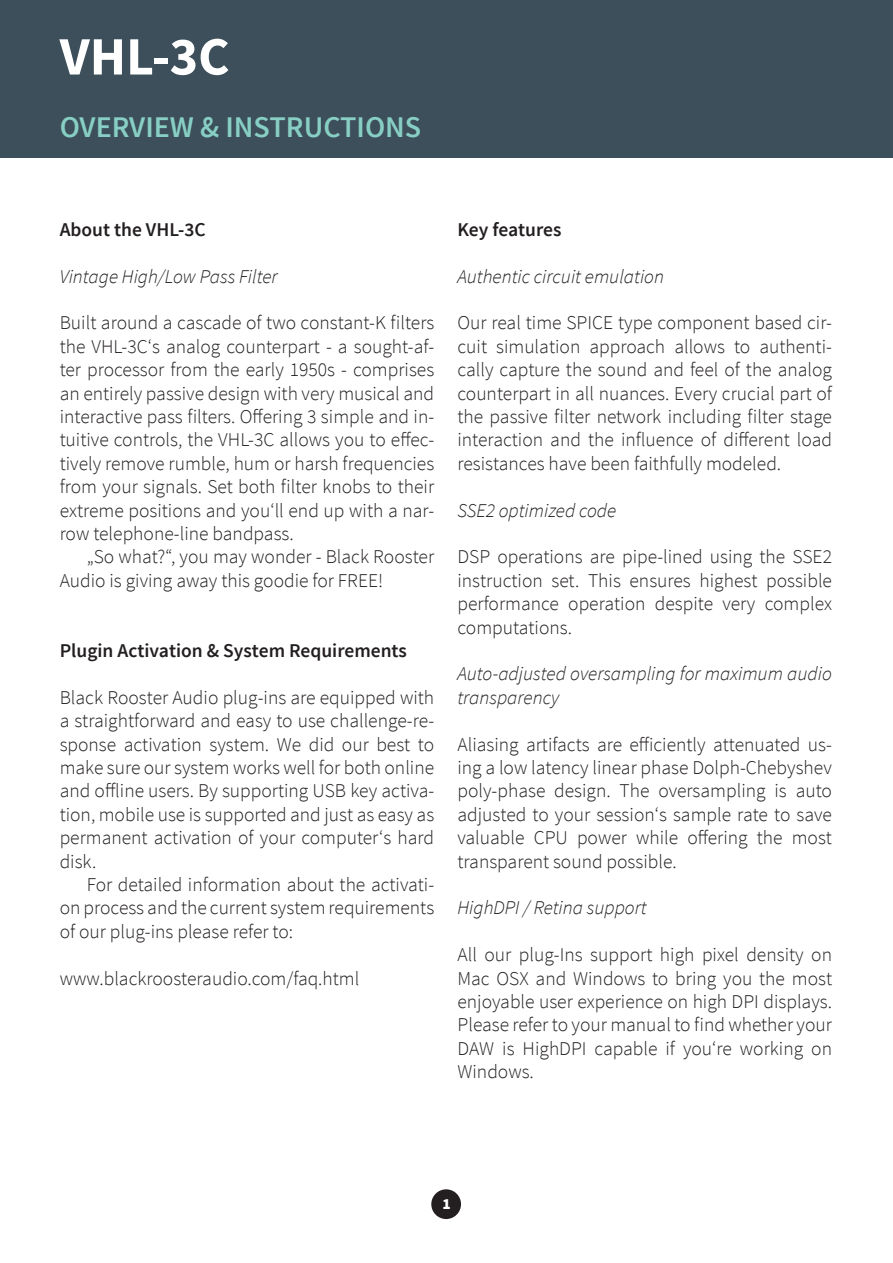
<style>
.page{position:relative;width:893px;height:1263px;background:#fff}
.page>*{position:absolute;margin:0;border:0;box-sizing:border-box;transform-origin:0 0}
.t1{font:700 54px "Source Sans Pro";color:#fff}
.t2{font:600 30px "Source Sans Pro";color:#87cfc4}
.t3{font:300 19.5px/23.4px "Source Sans Pro";color:#231f20;text-align:justify}
.t4{font:italic 300 19.5px/23.4px "Source Sans Pro";color:#231f20}
.t5{font:600 19.5px "Source Sans Pro";color:#231f20}
.t6{font:900 15.3px "Source Sans Pro";color:#fff}
</style>
<div class="page">
<div style="left:0;top:0;width:893px;height:158px;background:#3d4f5a"></div>
<div style="left:431px;top:1189px;width:30px;height:30px;background:#231f20;border-radius:50%"></div>
<h1 class="t1" style="left:60px;top:22px;width:171px">VHL-3C</h1>
<h2 class="t2" style="left:60px;top:108px;width:363px">OVERVIEW &amp; INSTRUCTIONS</h2>
<p class="t5" style="left:60px;top:217px;width:147px">About the VHL-3C</p>
<p class="t4" style="left:60px;top:264px;width:220px">Vintage High/Low Pass Filter</p>
<p class="t3" style="left:60px;top:311px;width:376px">Built around a cascade of two constant-K filters the VHL-3C‘s analog counterpart - a sought-af&shy;ter processor from the early 1950s - comprises an entirely passive design with very musical and interactive pass filters. Offering 3 simple and in&shy;tuitive controls, the VHL-3C allows you to effec&shy;tively remove rumble, hum or harsh frequencies from your signals. Set both filter knobs to their extreme positions and you‘ll end up with a nar&shy;row telephone-line bandpass.</p>
<p class="t3" style="left:60px;top:545px;width:376px;text-indent:27px">„So what?“, you may wonder - Black Rooster<br>Audio is giving away this goodie for FREE!</p>
<p class="t5" style="left:60px;top:638px;width:349px">Plugin Activation &amp; System Requirements</p>
<p class="t3" style="left:60px;top:686px;width:376px">Black Rooster Audio plug-ins are equipped with a straightforward and easy to use challenge-re&shy;sponse activation system. We did our best to make sure our system works well for both online and offline users. By supporting USB key activa&shy;tion, mobile use is supported and just as easy as permanent activation of your computer‘s hard disk.</p>
<p class="t3" style="left:60px;top:873px;width:376px;text-indent:27px">For detailed information about the activati&shy;on process and the current system requirements of our plug-ins please refer to:</p>
<p class="t3" style="left:60px;top:966px;width:301px">www.blackroosteraudio.com/faq.html</p>
<p class="t5" style="left:457px;top:217px;width:105px">Key features</p>
<p class="t4" style="left:457px;top:264px;width:208px">Authentic circuit emulation</p>
<p class="t3" style="left:457px;top:311px;width:376px">Our real time SPICE type component based cir&shy;cuit simulation approach allows to authenti&shy;cally capture the sound and feel of the analog counterpart in all nuances. Every crucial part of the passive filter network including filter stage interaction and the influence of different load resistances have been faithfully modeled.</p>
<p class="t4" style="left:457px;top:498px;width:160px">SSE2 optimized code</p>
<p class="t3" style="left:457px;top:545px;width:376px">DSP operations are pipe-lined using the SSE2 instruction set. This ensures highest possible performance operation despite very complex computations.</p>
<p class="t4" style="left:457px;top:662px;width:376px">Auto-adjusted oversampling for maximum audio transparency</p>
<p class="t3" style="left:457px;top:732px;width:376px">Aliasing artifacts are efficiently attenuated us&shy;ing a low latency linear phase Dolph-Chebyshev poly-phase design. The oversampling is auto adjusted to your session‘s sample rate to save valuable CPU power while offering the most transparent sound possible.</p>
<p class="t4" style="left:457px;top:896px;width:191px">HighDPI / Retina support</p>
<p class="t3" style="left:457px;top:943px;width:376px">All our plug-Ins support high pixel density on Mac OSX and Windows to bring you the most enjoyable user experience on high DPI displays.<br>Please refer to your manual to find whether your DAW is HighDPI capable if you‘re working on Windows.</p>
<p class="t6" style="left:442px;top:1194px;width:10px">1</p>
</div>
